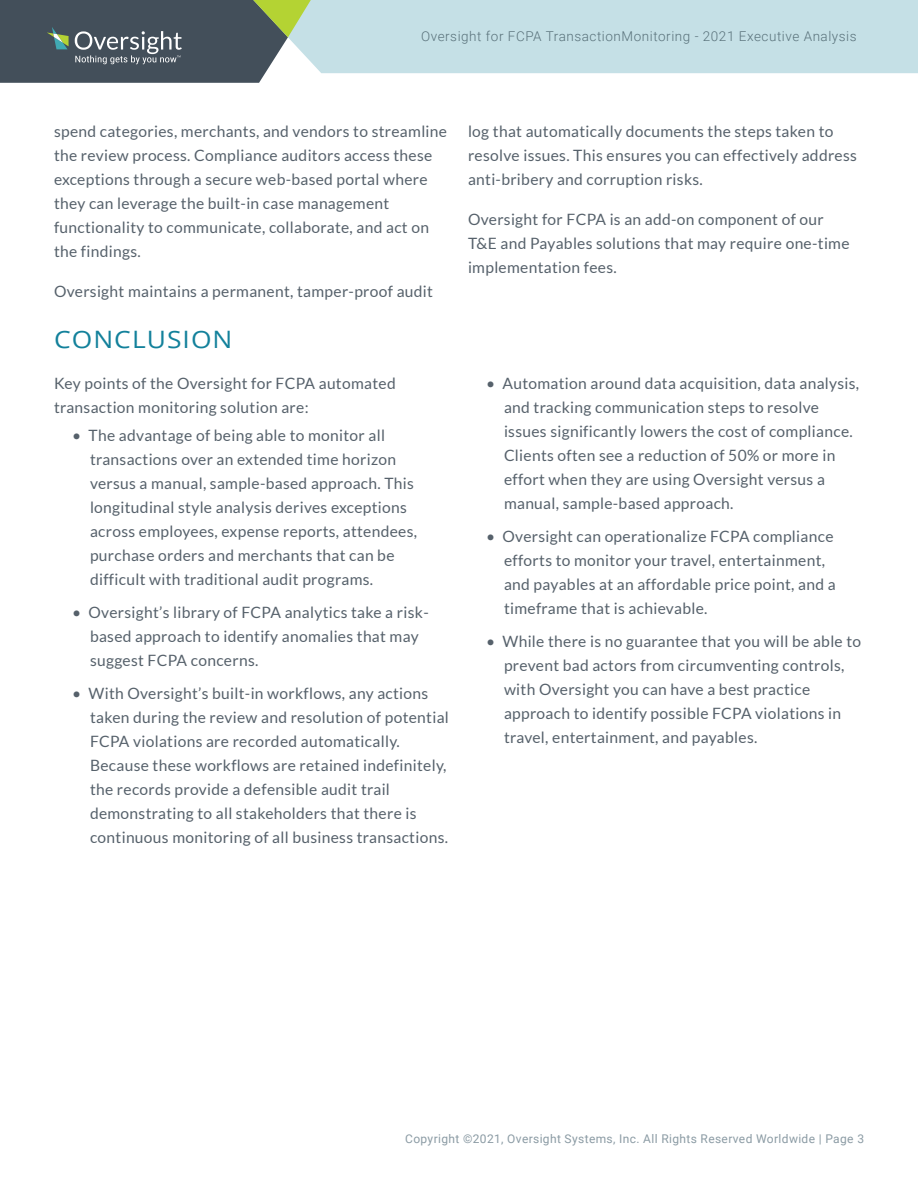
<style>
.page{position:relative;width:918px;height:1188px;background:#fff}
.page>*{position:absolute;margin:0;border:0;box-sizing:border-box;transform-origin:0 0}
.t1{font:24px "Open Sans";letter-spacing:.04em;color:#13819b;scale:1.1 1}
.Body_Type{font:15.6px/24px "Lato";letter-spacing:.02em;color:#56616b}
.t2{font:300 13.5px "Roboto";letter-spacing:.04em;color:#4d656e}
.t3{font:12px "Roboto";letter-spacing:.03em;color:#8b9ba4}
</style>
<div class="page">
<div style="left:334px;top:0;width:584px;height:73px;background:#c5e0e6"></div>
<svg style="left:0;top:0;width:334px;height:83px;background:#637073"></svg>
<p class="t2" style="left:421px;top:26px;width:437px">Oversight for FCPA TransactionMonitoring - 2021 Executive Analysis</p>
<p class="Body_Type" style="left:54px;top:119px;width:395px">spend categories, merchants, and vendors to streamline the review process. Compliance auditors access these exceptions through a secure web-based portal where they can leverage the built-in case management functionality to communicate, collaborate, and act on the findings.</p>
<p class="Body_Type" style="left:54px;top:280px;width:381px">Oversight maintains a permanent, tamper-proof audit</p>
<p class="t1" style="left:54px;top:323px;width:164px">CONCLUSION</p>
<p class="Body_Type" style="left:54px;top:371px;width:343px">Key points of the Oversight for FCPA automated transaction monitoring solution are:</p>
<p class="Body_Type" style="left:90px;top:424px;width:329px;text-indent:-18px">• The advantage of being able to monitor all transactions over an extended time horizon versus a manual, sample-based approach. This longitudinal style analysis derives exceptions across employees, expense reports, attendees, purchase orders and merchants that can be difficult with traditional audit programs.</p>
<p class="Body_Type" style="left:90px;top:601px;width:340px;text-indent:-18px">• Oversight’s library of FCPA analytics take a risk&shy;based approach to identify anomalies that may suggest FCPA concerns.</p>
<p class="Body_Type" style="left:90px;top:682px;width:360px;text-indent:-18px">• With Oversight’s built-in workflows, any actions taken during the review and resolution of potential FCPA violations are recorded automatically.<br>Because these workflows are retained indefinitely, the records provide a defensible audit trail demonstrating to all stakeholders that there is continuous monitoring of all business transactions.</p>
<p class="Body_Type" style="left:468px;top:119px;width:390px">log that automatically documents the steps taken to resolve issues. This ensures you can effectively address anti-bribery and corruption risks.</p>
<p class="Body_Type" style="left:468px;top:208px;width:383px">Oversight for FCPA is an add-on component of our<br>T&amp;E and Payables solutions that may require one-time implementation fees.</p>
<p class="Body_Type" style="left:504px;top:371px;width:357px;text-indent:-18px">• Automation around data acquisition, data analysis, and tracking communication steps to resolve issues significantly lowers the cost of compliance.<br>Clients often see a reduction of 50% or more in effort when they are using Oversight versus a manual, sample-based approach.</p>
<p class="Body_Type" style="left:504px;top:524px;width:333px;text-indent:-18px">• Oversight can operationalize FCPA compliance efforts to monitor your travel, entertainment, and payables at an affordable price point, and a timeframe that is achievable.</p>
<p class="Body_Type" style="left:504px;top:629px;width:359px;text-indent:-18px">• While there is no guarantee that you will be able to prevent bad actors from circumventing controls, with Oversight you can have a best practice approach to identify possible FCPA violations in travel, entertainment, and payables.</p>
<p class="t3" style="left:405px;top:1130px;width:460px">Copyright ©2021, Oversight Systems, Inc. All Rights Reserved Worldwide | Page 3</p>
</div>
